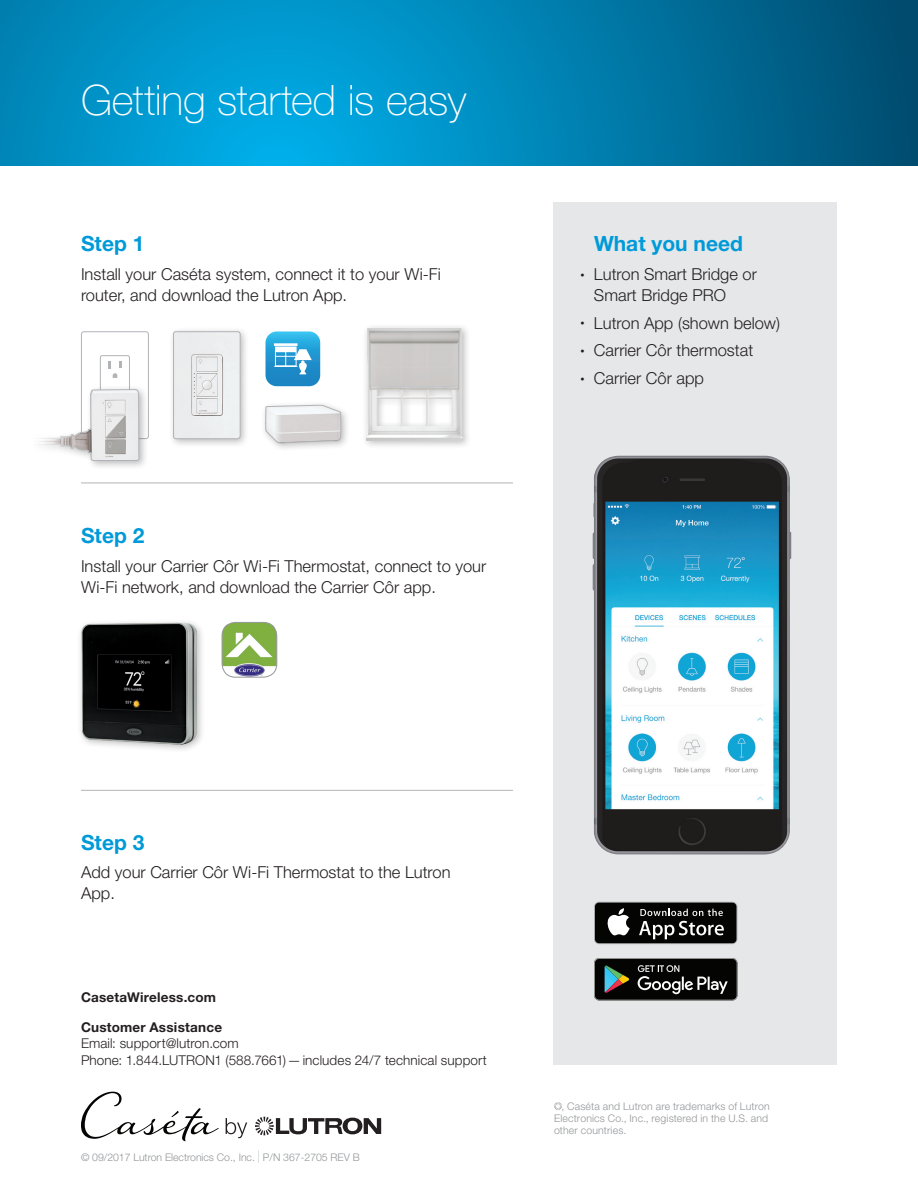
<style>
.page{position:relative;width:918px;height:1188px;background:#fff}
.page>*{position:absolute;margin:0;border:0;box-sizing:border-box;transform-origin:0 0}
.t1{font:100 42px "Helvetica Neue LT Std";letter-spacing:-.01em;color:#fff}
.t2{font:700 21px "Helvetica Neue LT Std";color:#009ad9}
.t3{font:300 16.5px/21px "Helvetica Neue LT Std";color:#231f20}
.t4{font:300 13.5px/16.5px "Helvetica Neue LT Std";letter-spacing:.01em;color:#231f20}
.t5{font:700 13.5px "Helvetica Neue LT Std";letter-spacing:.015em;color:#231f20}
.t6{font:300 10.5px/12px "Helvetica Neue LT Std";letter-spacing:.01em;color:#939598}
.s1{font-size:8.25px}
.s2{font-weight:200;font-size:17.4px}
</style>
<div class="page">
<div style="left:554px;top:202px;width:283px;height:863px;background:#e6e7e9"></div>
<svg style="left:0;top:0;width:918px;height:165px;background:#0082b3"></svg>
<img style="left:592px;top:456px;width:199px;height:398px">
<div style="left:261px;top:400px;width:89px;height:52px;background:#231f20;opacity:.3"></div>
<hr style="left:81px;top:483px;width:432px;height:1px;background:#b2b3b7">
<div style="left:362px;top:324px;width:110px;height:125px;background:#231f20;opacity:.3"></div>
<img style="left:366px;top:328px;width:97px;height:112px">
<div style="left:169px;top:327px;width:81px;height:121px;background:#231f20;opacity:.3"></div>
<svg style="left:173px;top:331px;width:68px;height:108px;background:#e6e7e8"></svg>
<div style="left:81px;top:332px;width:68px;height:107px;border:1px solid #b2b3b7;border-radius:3px"></div>
<div style="left:100px;top:355px;width:30px;height:60px;border:1px solid #b2b3b7;border-radius:2px"></div>
<svg style="left:108px;top:361px;width:14px;height:17px"></svg>
<div style="left:20px;top:385px;width:128px;height:85px;background:#231f20;opacity:.3"></div>
<svg style="left:24px;top:389px;width:115px;height:72px"></svg>
<svg style="left:20px;top:423px;width:62px;height:37px"></svg>
<div style="left:76px;top:618px;width:129px;height:135px;background:#231f20;opacity:.3"></div>
<img style="left:81px;top:622px;width:115px;height:122px">
<hr style="left:81px;top:790px;width:432px;height:1px;background:#b2b3b7">
<img style="left:222px;top:622px;width:55px;height:55px">
<div style="left:222px;top:622px;width:55px;height:55px;border:1px solid #939598;border-radius:13px"></div>
<svg style="left:265px;top:332px;width:76px;height:120px"></svg>
<svg style="left:81px;top:1092px;width:138px;height:49px"></svg>
<svg style="left:255px;top:1117px;width:126px;height:18px"></svg>
<svg style="left:226px;top:1118px;width:21px;height:20px"></svg>
<svg style="left:594px;top:902px;width:144px;height:42px"></svg>
<div style="left:595px;top:903px;width:141px;height:40px;background:#040503;border-radius:4px"></div>
<svg style="left:607px;top:908px;width:23px;height:27px"></svg>
<svg style="left:639px;top:909px;width:85px;height:30px"></svg>
<svg style="left:594px;top:958px;width:144px;height:43px;background:#2c2f2d"></svg>
<svg style="left:554px;top:1102px;width:8px;height:8px"></svg>
<h1 class="t1" style="left:81px;top:76px;width:387px">Getting started is easy</h1>
<p class="t2" style="left:81px;top:231px;width:65px">Step 1</p>
<p class="t3" style="left:81px;top:263px;width:361px">Install your Caséta system, connect it to your Wi-Fi router, and download the Lutron App.</p>
<p class="t2" style="left:81px;top:523px;width:65px">Step 2</p>
<p class="t3" style="left:81px;top:555px;width:407px">Install your Carrier Côr Wi-Fi Thermostat, connect to your<br>Wi-Fi network, and download the Carrier Côr app.</p>
<p class="t2" style="left:594px;top:231px;width:150px">What you need</p>
<p class="t3" style="left:594px;top:263px;width:164px;text-indent:-13px"><span class="s1">•</span> Lutron Smart Bridge or<br>Smart Bridge PRO</p>
<p class="t3" style="left:580px;top:312px;width:201px"><span class="s1">•</span> Lutron App (shown below)</p>
<p class="t3" style="left:580px;top:340px;width:174px"><span class="s1">•</span> Carrier Côr thermostat</p>
<p class="t3" style="left:580px;top:367px;width:125px"><span class="s1">•</span> Carrier Côr app</p>
<p class="t2" style="left:81px;top:829px;width:65px">Step 3</p>
<p class="t3" style="left:81px;top:862px;width:371px">Add your Carrier Côr Wi-Fi Thermostat to the Lutron<br>App.</p>
<p class="t5" style="left:81px;top:989px;width:137px">CasetaWireless.com</p>
<p class="t5" style="left:81px;top:1019px;width:143px">Customer Assistance</p>
<p class="t4" style="left:81px;top:1035px;width:407px">Email: support@lutron.com<br>Phone: 1.844.LUTRON1 (588.7661)—includes 24/7 technical support</p>
<p class="t6" style="left:81px;top:1151px;width:280px">© 09/2017 Lutron Electronics Co., Inc. <span class="s2">I</span> P/N 367-2705 REV B</p>
<p class="t6" style="left:554px;top:1100px;width:217px;text-indent:7px">, Caséta and Lutron are trademarks of Lutron<br>Electronics Co., Inc., registered in the U.S. and other countries.</p>
</div>
